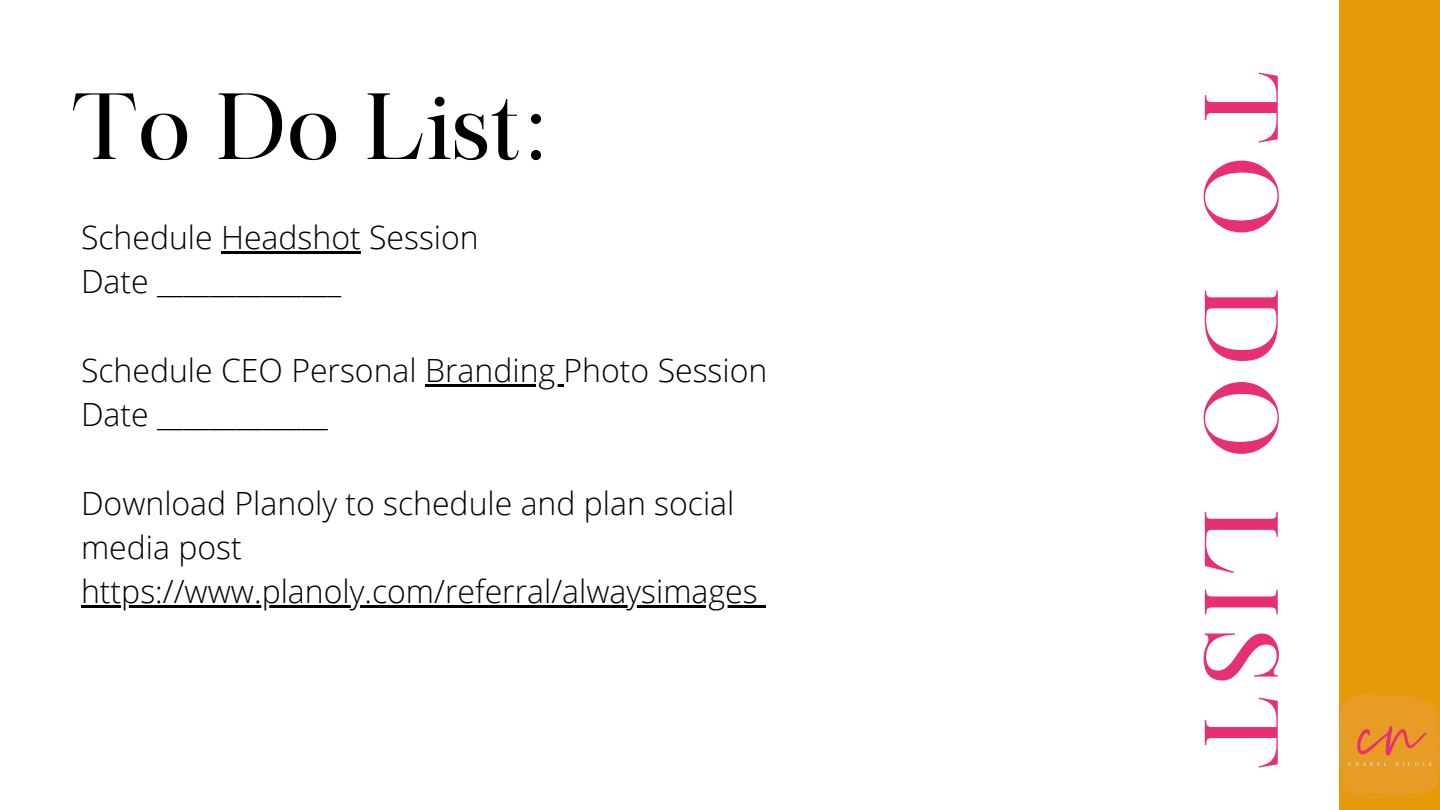
<style>
.page{position:relative;width:1440px;height:810px;background:#fff}
.page>*{position:absolute;margin:0;border:0;box-sizing:border-box;transform-origin:0 0}
.t1{font:100px "Maharlika";letter-spacing:.11em;color:#e72f74}
.t2{font:90px "Maharlika";color:#000}
.t3{font:300 32px/44.2px "Open Sans";color:#000}
</style>
<div class="page">
<div style="left:1340px;top:0;width:100px;height:810px;background:#e59907"></div>
<img style="left:1338px;top:683px;width:102px;height:127px">
<hr style="left:221px;top:251px;width:140px;height:3px;background:#000">
<hr style="left:425px;top:384px;width:139px;height:3px;background:#000">
<hr style="left:81px;top:605px;width:677px;height:3px;background:#000">
<svg style="left:758px;top:605px;width:8px;height:3px"></svg>
<p class="t2" style="left:71px;top:90px;width:473px">To Do List:</p>
<p class="t3" style="left:81px;top:215px;width:399px">Schedule Headshot Session</p>
<p class="t3" style="left:81px;top:259px;width:262px">Date ______________</p>
<p class="t3" style="left:81px;top:347px;width:688px">Schedule CEO Personal Branding Photo Session</p>
<p class="t3" style="left:81px;top:392px;width:249px">Date _____________</p>
<p class="t3" style="left:81px;top:480px;width:655px">Download Planoly to schedule and plan social media post</p>
<p class="t3" style="left:81px;top:569px;width:678px">https://www.planoly.com/referral/alwaysimages</p>
<p class="t1" style="left:1281px;top:71px;width:700px;rotate:90deg">TO DO LIST</p>
</div>
